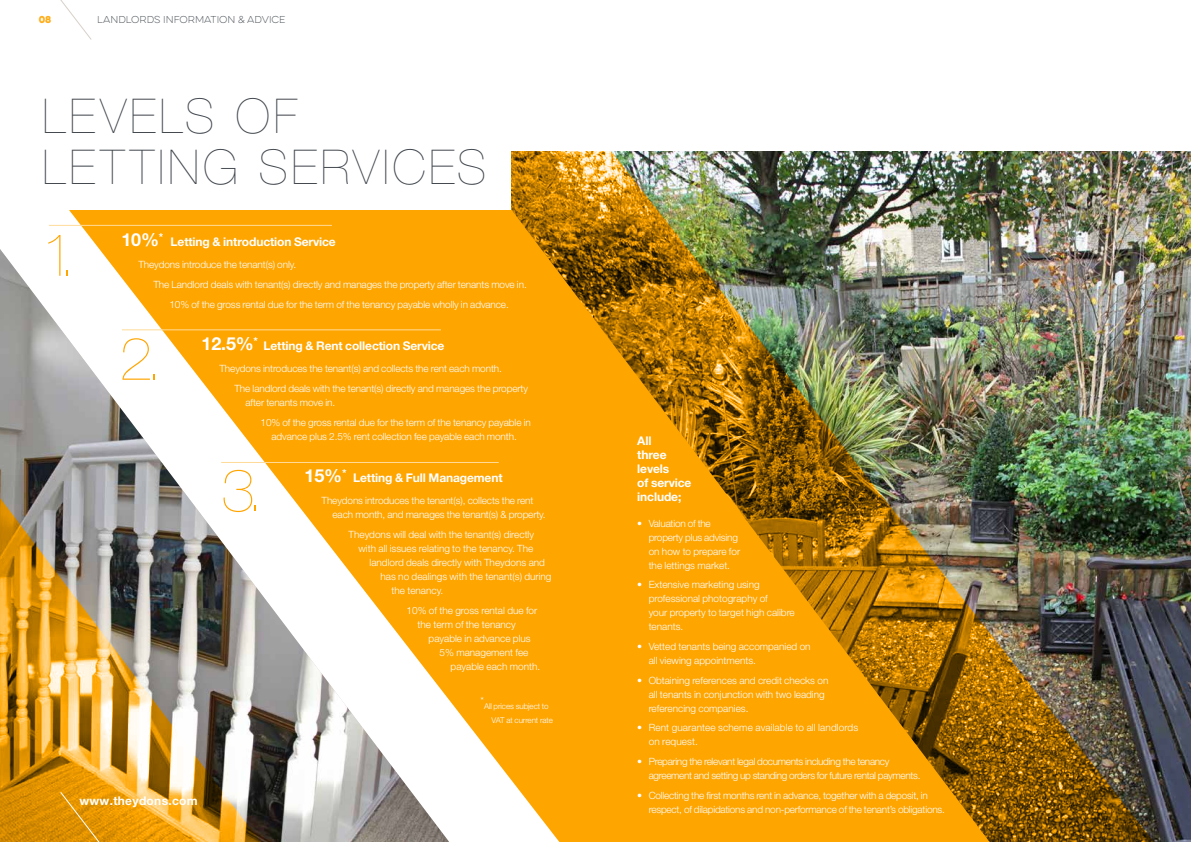
<style>
.page{position:relative;width:1191px;height:842px;background:#fff}
.page>*{position:absolute;margin:0;border:0;box-sizing:border-box;transform-origin:0 0}
.t1{font:200 60px "Helvetica Neue LT Pro";color:#ffa500}
.t2{font:200 48px/51px "Helvetica Neue LT Pro";letter-spacing:.08em;color:#3f454c}
.t3{font:700 12px/14px "Helvetica Neue LT Pro";letter-spacing:-.01em;color:#fff}
.t4{font:700 12px "Helvetica Neue LT Pro";letter-spacing:.025em;color:#fff}
.t5{font:300 10px/14px "Helvetica Neue LT Pro";letter-spacing:-.01em;color:#fff}
.t6{font:300 10px/14px "Helvetica Neue LT Pro";letter-spacing:-.03em;color:#fff}
.t7{font:300 10px/14px "Helvetica Neue LT Pro";letter-spacing:.01em;color:#fff}
.t8{font:100 9px "Eveleth Clean";color:#52585e}
.t9{font:9px "Eveleth Clean";color:#ffae1a}
.t10{font:300 8px/14px "Helvetica Neue LT Pro";letter-spacing:-.01em;color:#fff}
.s1{font-size:18px}
</style>
<div class="page">
<svg style="left:0;top:249px;width:23px;height:593px;background:#ba944c"></svg>
<img style="left:1160px;top:151px;width:30px;height:691px">
<svg style="left:61px;top:1px;width:31px;height:39px"></svg>
<img style="left:23px;top:151px;width:1137px;height:691px">
<div style="left:0;top:90px;width:510px;height:120px;background:#fff"></div>
<hr style="left:49px;top:225px;width:283px;height:1px;background:#ffdb99">
<hr style="left:122px;top:329px;width:319px;height:1px;background:#ffdb99">
<hr style="left:221px;top:462px;width:278px;height:1px;background:#ffdb99">
<svg style="left:59px;top:791px;width:77px;height:51px;background:#e59706"></svg>
<p class="t9" style="left:39px;top:12px;width:14px">08</p>
<p class="t8" style="left:97px;top:13px;width:190px">LANDLORDS INFORMATION &amp; ADVICE</p>
<h2 class="t2" style="left:43px;top:90px;width:445px">LEVELS OF<br>LETTING SERVICES</h2>
<h1 class="t1" style="left:41px;top:220px;width:35px">1.</h1>
<p class="t3" style="left:121px;top:234px;width:216px"><span class="s1">10%</span><sup>*</sup> Letting &amp; introduction Service</p>
<p class="t5" style="left:138px;top:257px;width:159px">Theydons introduce the tenant(s) only.</p>
<p class="t5" style="left:153px;top:277px;width:375px">The Landlord deals with tenant(s) directly and manages the property after tenants move in.</p>
<p class="t5" style="left:169px;top:297px;width:341px">10% of the gross rental due for the term of the tenancy payable wholly in advance.</p>
<p class="t3" style="left:201px;top:338px;width:244px"><span class="s1">12.5%</span><sup>*</sup> Letting &amp; Rent collection Service</p>
<p class="t5" style="left:234px;top:359px;width:295px;line-height:19.7px;text-indent:-15px">Theydons introduces the tenant(s) and collects the rent each month.<br>The landlord deals with the tenant(s) directly and manages the property</p>
<p class="t5" style="left:260px;top:392px;width:272px;line-height:19.7px;text-indent:-15px">after tenants move in.<br>10% of the gross rental due for the term of the tenancy payable in</p>
<p class="t5" style="left:271px;top:429px;width:247px">advance plus 2.5% rent collection fee payable each month.</p>
<p class="t3" style="left:304px;top:470px;width:199px"><span class="s1">15%</span><sup>*</sup> Letting &amp; Full Management</p>
<p class="t5" style="left:332px;top:494px;width:215px;text-indent:-11px">Theydons introduces the tenant(s), collects the rent each month, and manages the tenant(s) &amp; property.</p>
<p class="t5" style="left:348px;top:527px;width:187px">Theydons will deal with the tenant(s) directly</p>
<p class="t5" style="left:358px;top:541px;width:176px">with all issues relating to the tenancy. The</p>
<p class="t5" style="left:369px;top:555px;width:177px">landlord deals directly with Theydons and</p>
<p class="t5" style="left:380px;top:569px;width:172px">has no dealings with the tenant(s) during</p>
<p class="t5" style="left:391px;top:583px;width:53px">the tenancy.</p>
<p class="t5" style="left:417px;top:603px;width:121px;text-indent:-11px">10% of the gross rental due for the term of the tenancy</p>
<p class="t5" style="left:428px;top:631px;width:104px">payable in advance plus</p>
<p class="t5" style="left:439px;top:645px;width:90px">5% management fee</p>
<p class="t5" style="left:450px;top:659px;width:91px">payable each month.</p>
<p class="t5" style="left:480px;top:693px;width:5px">*</p>
<p class="t10" style="left:491px;top:699px;width:63px;text-indent:-8px">All prices subject to<br>VAT at current rate</p>
<h1 class="t1" style="left:119px;top:324px;width:44px">2.</h1>
<h1 class="t1" style="left:221px;top:455px;width:44px">3.</h1>
<p class="t4" style="left:79px;top:793px;width:120px">www.theydons.com</p>
<p class="t3" style="left:637px;top:434px;width:56px">All<br>three levels<br>of service include;</p>
<p class="t5" style="left:648px;top:516px;width:93px;text-indent:-11px">• Valuation of the property plus advising on how to prepare for the lettings market.</p>
<p class="t5" style="left:648px;top:577px;width:148px;text-indent:-11px">• Extensive marketing using professional photography of<br>your property to target high calibre tenants.</p>
<p class="t5" style="left:648px;top:639px;width:163px;text-indent:-11px">• Vetted tenants being accompanied on all viewing appointments.</p>
<p class="t5" style="left:648px;top:673px;width:181px;text-indent:-11px">• Obtaining references and credit checks on all tenants in conjunction with two leading referencing companies.</p>
<p class="t7" style="left:648px;top:720px;width:211px;text-indent:-11px">• Rent guarantee scheme available to all landlords on request.</p>
<p class="t6" style="left:648px;top:754px;width:273px;text-indent:-11px">• Preparing the relevant legal documents including the tenancy agreement and setting up standing orders for future rental payments.</p>
<p class="t5" style="left:648px;top:788px;width:298px;text-indent:-11px">• Collecting the first months rent in advance, together with a deposit, in respect, of dilapidations and non-performance of the tenant’s obligations.</p>
</div>
